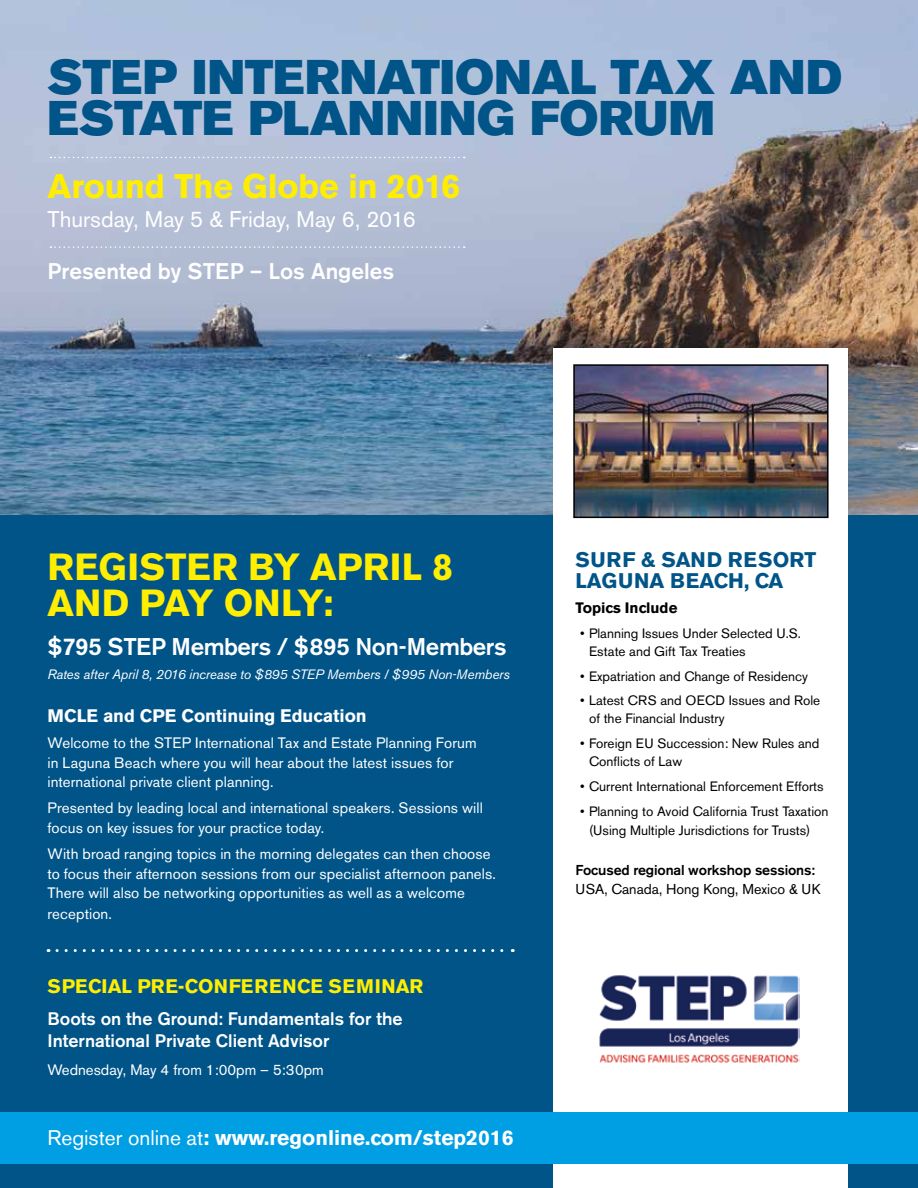
<style>
.page{position:relative;width:918px;height:1188px;background:#fff}
.page>*{position:absolute;margin:0;border:0;box-sizing:border-box;transform-origin:0 0}
.t1{font:48.3px/41.8px "Akzidenz Grotesk BE Super";letter-spacing:.005em;color:#005488}
.t2{font:700 37.5px/36px "Akzidenz Grotesk BE";letter-spacing:.005em;color:#fe0}
.t3{font:700 33.75px "Akzidenz Grotesk BE";letter-spacing:-.005em;color:#fe0}
.t4{font:500 24px "Akzidenz Grotesk BE";letter-spacing:-.02em;color:#fff}
.t5{font:22.5px "Akzidenz Grotesk BE";letter-spacing:-.005em;color:#fff}
.t6{font:500 22.5px "Akzidenz Grotesk BE";color:#fff}
.t7{font:700 21px "Akzidenz Grotesk BE";color:#fff}
.t8{font:700 21px/21px "Akzidenz Grotesk BE";color:#005488}
.t9{font:700 19.5px "Akzidenz Grotesk BE";letter-spacing:.02em;color:#fe0}
.t10{font:500 18px/21.6px "Akzidenz Grotesk BE";color:#fff}
.t11{font:700 18px "Akzidenz Grotesk BE";letter-spacing:-.005em;color:#fff}
.t12{font:15px/19.5px "Akzidenz Grotesk BE";letter-spacing:.01em;color:#fff}
.t13{font:700 15px "Akzidenz Grotesk BE";color:#000}
.t14{font:500 14.25px "Akzidenz Grotesk BE";letter-spacing:-.01em;color:#000}
.t15{font:14.25px "Akzidenz Grotesk BE";color:#000}
.t16{font:13.5px/18px "Akzidenz Grotesk BE";color:#000}
.t17{font:italic 13.5px "Akzidenz Grotesk BE";letter-spacing:-.01em;color:#fff}
.s1{font-weight:400}
</style>
<div class="page">
<img style="left:0;top:0;width:918px;height:516px">
<div style="left:0;top:516px;width:918px;height:672px;background:#005488"></div>
<div style="left:554px;top:348px;width:294px;height:840px;background:#fff"></div>
<img style="left:599px;top:975px;width:200px;height:88px">
<img style="left:576px;top:367px;width:250px;height:148px">
<div style="left:573px;top:364px;width:256px;height:154px;border:2px solid #000"></div>
<svg style="left:57px;top:949px;width:456px;height:3px"></svg>
<svg style="left:50px;top:246px;width:415px;height:2px"></svg>
<svg style="left:50px;top:157px;width:415px;height:1px"></svg>
<div style="left:0;top:1113px;width:918px;height:51px;background:#009fe4"></div>
<h1 class="t1" style="left:48px;top:56px;width:796px">STEP INTERNATIONAL TAX AND<br>ESTATE PLANNING FORUM</h1>
<h3 class="t3" style="left:48px;top:167px;width:414px">Around The Globe in 2016</h3>
<h3 class="t5" style="left:48px;top:206px;width:370px">Thursday, May 5 &amp; Friday, May 6, 2016</h3>
<h3 class="t6" style="left:48px;top:258px;width:348px">Presented by STEP – Los Angeles</h3>
<h2 class="t2" style="left:48px;top:549px;width:407px">REGISTER BY APRIL 8<br>AND PAY ONLY:</h2>
<h3 class="t4" style="left:48px;top:632px;width:461px">$795 STEP Members / $895 Non-Members</h3>
<p class="t17" style="left:48px;top:666px;width:464px">Rates after April 8, 2016 increase to $895 STEP Members / $995 Non-Members</p>
<p class="t11" style="left:48px;top:705px;width:321px">MCLE and CPE Continuing Education</p>
<p class="t12" style="left:48px;top:733px;width:431px">Welcome to the STEP International Tax and Estate Planning Forum in Laguna Beach where you will hear about the latest issues for international private client planning.</p>
<p class="t12" style="left:48px;top:798px;width:437px">Presented by leading local and international speakers. Sessions will focus on key issues for your practice today.</p>
<p class="t12" style="left:48px;top:844px;width:450px">With broad ranging topics in the morning delegates can then choose to focus their afternoon sessions from our specialist afternoon panels.<br>There will also be networking opportunities as well as a welcome</p>
<p class="t12" style="left:48px;top:904px;width:66px">reception.</p>
<h3 class="t9" style="left:48px;top:975px;width:377px">SPECIAL PRE-CONFERENCE SEMINAR</h3>
<p class="t10" style="left:48px;top:1008px;width:357px">Boots on the Ground: Fundamentals for the<br>International Private Client Advisor</p>
<p class="t12" style="left:48px;top:1060px;width:278px">Wednesday, May 4 from 1:00pm – 5:30pm</p>
<h3 class="t7" style="left:48px;top:1126px;width:467px"><span class="s1">Register online at</span>: www.regonline.com/step2016</h3>
<h3 class="t8" style="left:576px;top:550px;width:242px">SURF &amp; SAND RESORT<br>LAGUNA BEACH, CA</h3>
<p class="t13" style="left:576px;top:599px;width:103px">Topics Include</p>
<p class="t16" style="left:589px;top:624px;width:213px;text-indent:-9px">• Planning Issues Under Selected U.S.<br>Estate and Gift Tax Treaties</p>
<p class="t16" style="left:580px;top:667px;width:230px">• Expatriation and Change of Residency</p>
<p class="t16" style="left:589px;top:692px;width:233px;text-indent:-9px">• Latest CRS and OECD Issues and Role of the Financial Industry</p>
<p class="t16" style="left:589px;top:735px;width:232px;text-indent:-9px">• Foreign EU Succession: New Rules and<br>Conflicts of Law</p>
<p class="t16" style="left:580px;top:777px;width:245px">• Current International Enforcement Efforts</p>
<p class="t16" style="left:589px;top:801px;width:241px;line-height:19.5px;text-indent:-9px">• Planning to Avoid California Trust Taxation (Using Multiple Jurisdictions for Trusts)</p>
<p class="t14" style="left:576px;top:861px;width:241px">Focused regional workshop sessions:</p>
<p class="t15" style="left:576px;top:881px;width:247px">USA, Canada, Hong Kong, Mexico &amp; UK</p>
</div>
